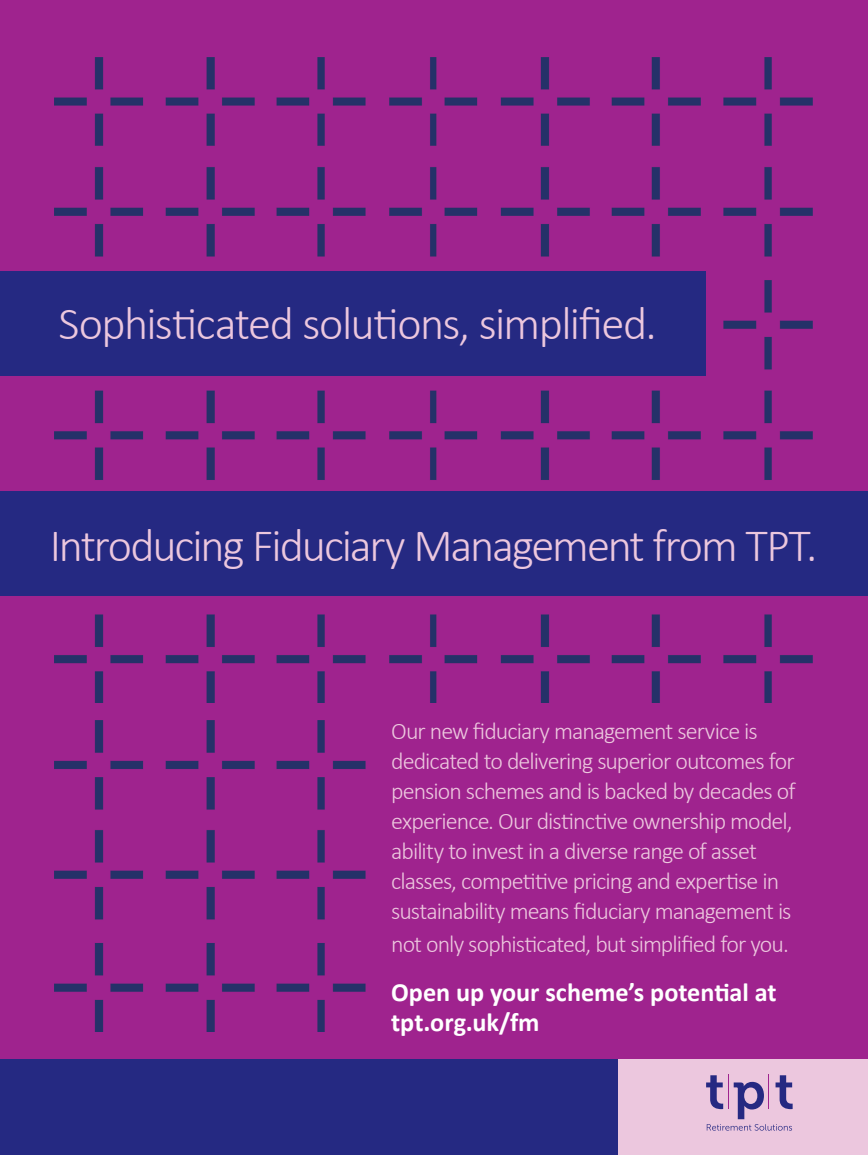
<style>
.page{position:relative;width:868px;height:1155px;background:#9f238e}
.page>*{position:absolute;margin:0;border:0;box-sizing:border-box;transform-origin:0 0}
.t1{font:300 46.5px "Calibri";letter-spacing:-.04em;color:#ecc7de}
.t2{font:700 26.25px/30px "Calibri";letter-spacing:-.005em;color:#fff}
.t3{font:300 24px/30px "Calibri";letter-spacing:-.04em;color:#ecc7de}
</style>
<div class="page">
<img style="left:54px;top:57px;width:646px;height:646px">
<img style="left:723px;top:57px;width:89px;height:646px">
<img style="left:54px;top:720px;width:312px;height:311px">
<div style="left:0;top:1058px;width:868px;height:97px;background:#252982"></div>
<div style="left:619px;top:1058px;width:249px;height:97px;background:#ecc7de"></div>
<svg style="left:706px;top:1075px;width:87px;height:55px"></svg>
<hr style="left:728px;top:1074px;width:1px;height:35px;background:#9f238e">
<hr style="left:768px;top:1074px;width:1px;height:35px;background:#9f238e">
<div style="left:0;top:271px;width:706px;height:105px;background:#252982"></div>
<div style="left:0;top:491px;width:868px;height:105px;background:#252982"></div>
<h1 class="t1" style="left:59px;top:295px;width:600px">Sophisticated solutions, simplified.</h1>
<h1 class="t1" style="left:50px;top:516px;width:769px">Introducing Fiduciary Management from TPT.</h1>
<p class="t3" style="left:391px;top:715px;width:406px">Our new fiduciary management service is dedicated to delivering superior outcomes for pension schemes and is backed by decades of experience. Our distinctive ownership model, ability to invest in a diverse range of asset classes, competitive pricing and expertise in sustainability means fiduciary management is</p>
<p class="t3" style="left:391px;top:928px;width:399px">not only sophisticated, but simplified for you.</p>
<p class="t2" style="left:391px;top:976px;width:387px">Open up your scheme’s potential at tpt.org.uk/fm</p>
</div>
